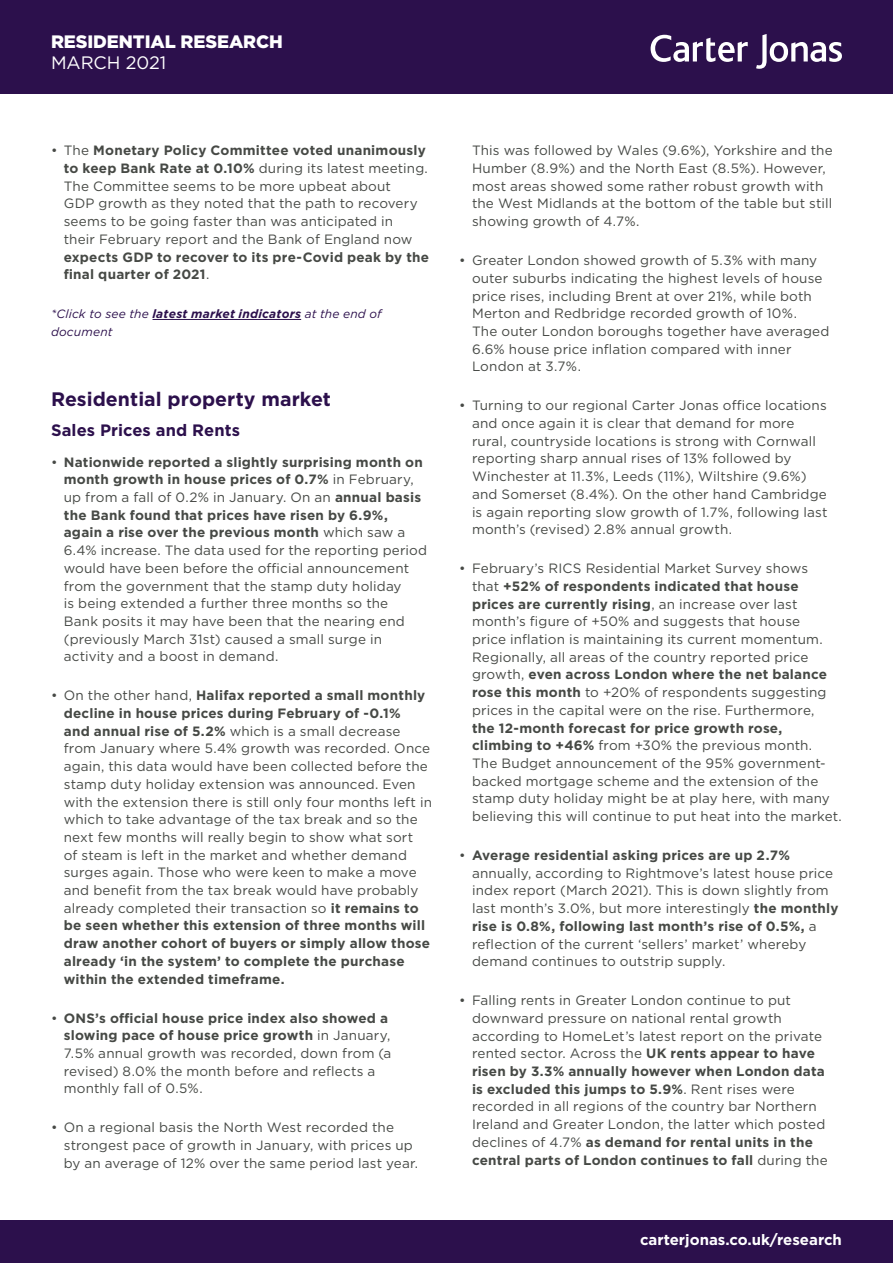
<style>
.page{position:relative;width:893px;height:1263px;background:#fff}
.page>*{position:absolute;margin:0;border:0;box-sizing:border-box;transform-origin:0 0}
.Body_Copy{font:700 19.5px "Gotham";letter-spacing:.005em;color:#2c104c}
.t1{font:900 18px "Gotham";letter-spacing:-.005em;color:#fff}
.t2{font:18px "Gotham";letter-spacing:-.005em;color:#fff}
.Body_Copy-2{font:700 16.5px "Gotham";letter-spacing:.005em;color:#2c104c}
.t3{font:700 15px "Gotham";color:#fff}
.Body_Copy-3{font:13.5px/17.7px "Gotham";letter-spacing:.01em;color:#464945}
.Body_Copy-4{font:italic 12px/17.7px "Gotham";letter-spacing:.015em;color:#2c104c}
.s1{font-weight:700}
</style>
<div class="page">
<div style="left:0;top:1220px;width:893px;height:43px;background:#2c104c"></div>
<div style="left:0;top:0;width:893px;height:94px;background:#2c104c"></div>
<svg style="left:756px;top:34px;width:86px;height:35px"></svg>
<svg style="left:651px;top:35px;width:97px;height:27px"></svg>
<hr style="left:152px;top:319px;width:149px;height:1px;background:#2c104c">
<h2 class="t1" style="left:51px;top:30px;width:233px">RESIDENTIAL RESEARCH</h2>
<h2 class="t2" style="left:51px;top:51px;width:117px">MARCH 2021</h2>
<p class="Body_Copy-3" style="left:64px;top:141px;width:367px;text-indent:-13px">• The <span class="s1">Monetary Policy Committee voted unanimously to keep Bank Rate at 0.10%</span> during its latest meeting.<br>The Committee seems to be more upbeat about<br>GDP growth as they noted that the path to recovery seems to be going faster than was anticipated in<br>their February report and the Bank of England now <span class="s1">expects GDP to recover to its pre-Covid peak by the final quarter of 2021</span>.</p>
<p class="Body_Copy-4" style="left:51px;top:305px;width:332px">*Click to see the <span class="s1">latest market indicators</span> at the end of document</p>
<p class="Body_Copy" style="left:51px;top:386px;width:282px">Residential property market</p>
<p class="Body_Copy-2" style="left:51px;top:419px;width:191px">Sales Prices and Rents</p>
<p class="Body_Copy-3" style="left:64px;top:453px;width:365px;text-indent:-13px">• <span class="s1">Nationwide reported a slightly surprising month on month growth in house prices of 0.7%</span> in February, up from a fall of 0.2% in January. On an <span class="s1">annual basis the Bank found that prices have risen by 6.9%, again a rise over the previous month</span> which saw a 6.4% increase. The data used for the reporting period would have been before the official announcement from the government that the stamp duty holiday<br>is being extended a further three months so the<br>Bank posits it may have been that the nearing end (previously March 31st) caused a small surge in activity and a boost in demand.</p>
<p class="Body_Copy-3" style="left:64px;top:686px;width:370px;text-indent:-13px">• On the other hand, <span class="s1">Halifax reported a small monthly decline in house prices during February of -0.1%<br>and annual rise of 5.2%</span> which is a small decrease from January where 5.4% growth was recorded. Once again, this data would have been collected before the stamp duty holiday extension was announced. Even with the extension there is still only four months left in which to take advantage of the tax break and so the next few months will really begin to show what sort<br>of steam is left in the market and whether demand surges again. Those who were keen to make a move and benefit from the tax break would have probably already completed their transaction so <span class="s1">it remains to be seen whether this extension of three months will draw another cohort of buyers or simply allow those already ‘in the system’ to complete the purchase within the extended timeframe.</span></p>
<p class="Body_Copy-3" style="left:64px;top:1008px;width:329px;text-indent:-13px">• <span class="s1">ONS’s official house price index also showed a slowing pace of house price growth</span> in January, 7.5% annual growth was recorded, down from (a revised) 8.0% the month before and reflects a monthly fall of 0.5%.</p>
<p class="Body_Copy-3" style="left:64px;top:1118px;width:356px;text-indent:-13px">• On a regional basis the North West recorded the strongest pace of growth in January, with prices up by an average of 12% over the same period last year.</p>
<p class="Body_Copy-3" style="left:472px;top:141px;width:362px">This was followed by Wales (9.6%), Yorkshire and the Humber (8.9%) and the North East (8.5%). However, most areas showed some rather robust growth with the West Midlands at the bottom of the table but still showing growth of 4.7%.</p>
<p class="Body_Copy-3" style="left:472px;top:251px;width:359px;text-indent:-13px">• Greater London showed growth of 5.3% with many outer suburbs indicating the highest levels of house price rises, including Brent at over 21%, while both Merton and Redbridge recorded growth of 10%.<br>The outer London boroughs together have averaged 6.6% house price inflation compared with inner London at 3.7%.</p>
<p class="Body_Copy-3" style="left:472px;top:396px;width:357px;text-indent:-13px">• Turning to our regional Carter Jonas office locations and once again it is clear that demand for more rural, countryside locations is strong with Cornwall reporting sharp annual rises of 13% followed by Winchester at 11.3%, Leeds (11%), Wiltshire (9.6%) and Somerset (8.4%). On the other hand Cambridge is again reporting slow growth of 1.7%, following last month’s (revised) 2.8% annual growth.</p>
<p class="Body_Copy-3" style="left:472px;top:559px;width:371px;text-indent:-13px">• February’s RICS Residential Market Survey shows<br>that <span class="s1">+52% of respondents indicated that house prices are currently rising</span>, an increase over last month’s figure of +50% and suggests that house<br>price inflation is maintaining its current momentum.<br>Regionally, all areas of the country reported price growth, <span class="s1">even across London where the net balance rose this month</span> to +20% of respondents suggesting prices in the capital were on the rise. Furthermore,<br><span class="s1">the 12-month forecast for price growth rose, climbing to +46%</span> from +30% the previous month.<br>The Budget announcement of the 95% government&shy;backed mortgage scheme and the extension of the stamp duty holiday might be at play here, with many believing this will continue to put heat into the market.</p>
<p class="Body_Copy-3" style="left:472px;top:846px;width:368px;text-indent:-13px">• <span class="s1">Average residential asking prices are up 2.7% </span>annually, according to Rightmove’s latest house price index report (March 2021). This is down slightly from last month’s 3.0%, but more interestingly <span class="s1">the monthly rise is 0.8%, following last month’s rise of 0.5%,</span> a reflection of the current ‘sellers’ market’ whereby demand continues to outstrip supply.</p>
<p class="Body_Copy-3" style="left:472px;top:991px;width:357px;text-indent:-13px">• Falling rents in Greater London continue to put downward pressure on national rental growth according to HomeLet’s latest report on the private rented sector. Across the <span class="s1">UK rents appear to have risen by 3.3% annually however when London data is excluded this jumps to 5.9%</span>. Rent rises were recorded in all regions of the country bar Northern Ireland and Greater London, the latter which posted declines of 4.7% <span class="s1">as demand for rental units in the central parts of London continues to fall</span> during the</p>
<p class="t3" style="left:640px;top:1230px;width:203px">carterjonas.co.uk/research</p>
</div>
